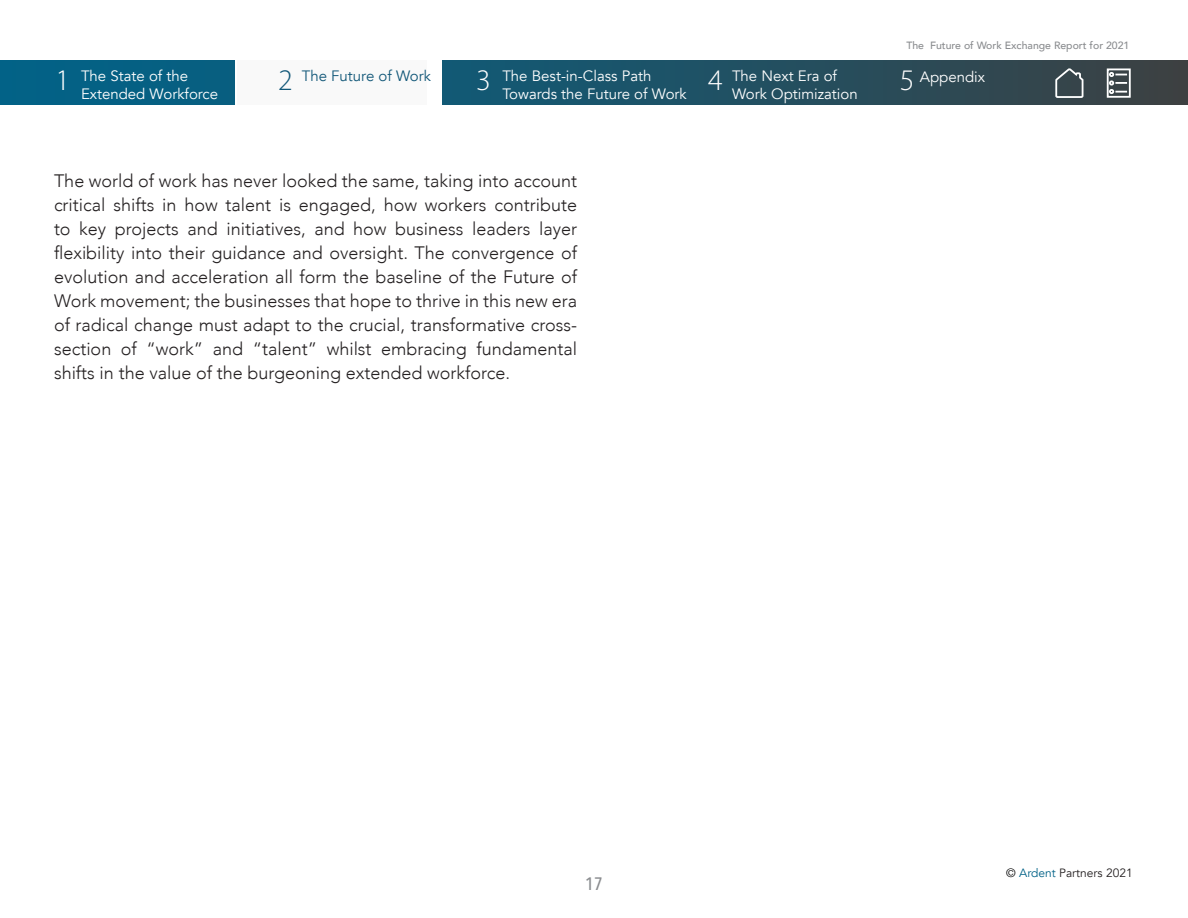
<style>
.page{position:relative;width:1188px;height:918px;background:#fff}
.page>*{position:absolute;margin:0;border:0;box-sizing:border-box;transform-origin:0 0}
.t1{font:300 30px "Myriad Pro";color:#fff}
.t2{font:300 30px "Myriad Pro";color:#115778}
.body{font:300 18px/24px "Avenir";color:#231f20;text-align:justify}
.t3{font:500 18px "Avenir Next Condensed";color:#8a8c8f}
.t4{font:15px/18px "Avenir";color:#fff}
.t5{font:15px "Avenir";color:#115778}
.t6{font:12px "Avenir";color:#231f20}
.t7{font:500 10.5px "Avenir";color:#8a8c8f}
.s1{color:#000}
.s2{color:#026287}
</style>
<div class="page">
<svg style="left:0;top:60px;width:1188px;height:45px;background:#1d5267"></svg>
<div style="left:235px;top:46px;width:207px;height:66px;background:#fff"></div>
<svg style="left:1106px;top:68px;width:26px;height:31px"></svg>
<svg style="left:1054px;top:67px;width:31px;height:32px"></svg>
<div style="left:237px;top:60px;width:190px;height:45px;background:#f9f9f9"></div>
<p class="t7" style="left:906px;top:37px;width:225px">The Future of Work Exchange Report for 2021</p>
<p class="t4" style="left:81px;top:67px;width:139px">The State of the<br>Extended Workforce</p>
<p class="t5" style="left:302px;top:67px;width:131px">The Future of Work</p>
<h1 class="t1" style="left:476px;top:62px;width:16px">3</h1>
<p class="t4" style="left:732px;top:67px;width:127px">The Next Era of<br>Work Optimization</p>
<h1 class="t1" style="left:56px;top:62px;width:16px">1</h1>
<p class="t4" style="left:502px;top:67px;width:186px">The Best-in-Class Path<br>Towards the Future of Work</p>
<h1 class="t1" style="left:708px;top:62px;width:16px">4</h1>
<p class="t4" style="left:920px;top:68px;width:67px">Appendix</p>
<h1 class="t2" style="left:278px;top:62px;width:16px">2</h1>
<h1 class="t1" style="left:900px;top:62px;width:16px">5</h1>
<p class="body" style="left:54px;top:169px;width:525px">The world of work has never looked the same, taking into account critical shifts in how talent is engaged, how workers contribute to key projects and initiatives, and how business leaders layer flexibility into their guidance and oversight. The convergence of evolution and acceleration all form the baseline of the Future of Work movement; the businesses that hope to thrive in this new era of radical change must adapt to the crucial, transformative cross&shy;section of “work” and “talent” whilst embracing fundamental shifts in the value of the burgeoning extended workforce.</p>
<p class="t3" style="left:585px;top:873px;width:19px">17</p>
<p class="t6" style="left:1006px;top:866px;width:128px"><span class="s1">©</span> <span class="s2">Ardent</span> Partners 2021</p>
</div>
